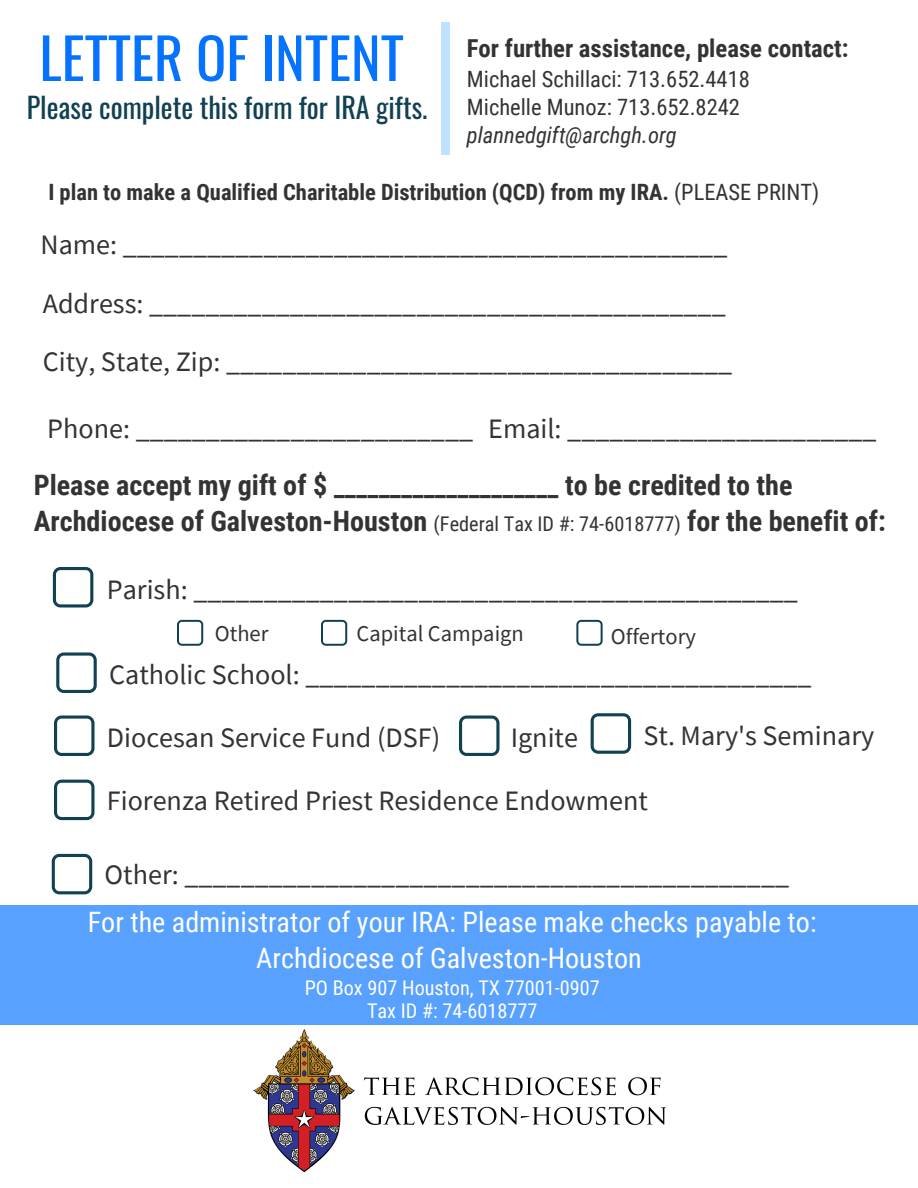
<style>
.page{position:relative;width:918px;height:1188px;background:#fff}
.page>*{position:absolute;margin:0;border:0;box-sizing:border-box;transform-origin:0 0}
.t1{font:56.25px "Oswald";color:#0573ff}
.t2{font:28.2px/58.5px "Source Sans Pro";color:#333}
.t3{font:700 28.2px/36px "Roboto Condensed";color:#333}
.t4{font:28.2px/36px "Roboto Condensed";color:#fff;text-align:center}
.t5{font:28.2px "Oswald";color:#114152}
.t6{font:700 24.75px "Roboto Condensed";color:#333}
.t7{font:700 22.5px "Roboto Condensed";color:#333}
.t8{font:22.5px/28.2px "Roboto Condensed";color:#333}
.t9{font:22.5px "Source Sans Pro";color:#333}
.t10{font:italic 22.5px "Roboto Condensed";color:#333}
.t11{font:20.25px/23.7px "Roboto Condensed";color:#fff;text-align:center}
.s1{font-weight:400}
.s2{font-weight:400;font-size:20.25px}
</style>
<div class="page">
<div style="left:0;top:903px;width:918px;height:122px;background:#58a1ff"></div>
<hr style="left:0;top:900px;width:918px;height:4px;background:#fff">
<div style="left:441px;top:22px;width:9px;height:133px;background:#bee2ff"></div>
<svg style="left:53px;top:567px;width:40px;height:41px"></svg>
<svg style="left:56px;top:652px;width:41px;height:41px"></svg>
<svg style="left:54px;top:716px;width:40px;height:40px"></svg>
<svg style="left:54px;top:780px;width:40px;height:40px"></svg>
<svg style="left:591px;top:713px;width:40px;height:41px"></svg>
<svg style="left:52px;top:854px;width:40px;height:40px"></svg>
<svg style="left:459px;top:716px;width:41px;height:40px"></svg>
<svg style="left:177px;top:620px;width:26px;height:26px"></svg>
<svg style="left:321px;top:620px;width:26px;height:26px"></svg>
<svg style="left:576px;top:620px;width:27px;height:26px"></svg>
<img style="left:253px;top:1029px;width:413px;height:144px">
<h1 class="t1" style="left:39px;top:8px;width:366px">LETTER OF INTENT</h1>
<p class="t5" style="left:27px;top:83px;width:402px">Please complete this form for IRA gifts.</p>
<p class="t6" style="left:467px;top:31px;width:383px">For further assistance, please contact:</p>
<p class="t8" style="left:467px;top:64px;width:285px">Michael Schillaci: 713.652.4418<br>Michelle Munoz: 713.652.8242</p>
<p class="t10" style="left:467px;top:119px;width:211px">plannedgift@archgh.org</p>
<p class="t7" style="left:48px;top:176px;width:773px">I plan to make a Qualified Charitable Distribution (QCD) from my IRA. <span class="s1">(PLEASE PRINT)</span></p>
<p class="t2" style="left:40px;top:215px;width:693px">Name: ___________________________________________<br>Address: _________________________________________<br>City, State, Zip: ____________________________________</p>
<p class="t2" style="left:47px;top:399px;width:831px">Phone: ________________________ Email: ______________________</p>
<p class="t3" style="left:34px;top:466px;width:853px">Please accept my gift of $ ____________________ to be credited to the<br>Archdiocese of Galveston-Houston <span class="s2">(Federal Tax ID #: 74-6018777)</span> for the benefit of:</p>
<p class="t2" style="left:107px;top:560px;width:693px">Parish: ___________________________________________</p>
<p class="t9" style="left:215px;top:619px;width:55px">Other</p>
<p class="t9" style="left:357px;top:619px;width:169px">Capital Campaign</p>
<p class="t9" style="left:611px;top:622px;width:87px">Offertory</p>
<p class="t2" style="left:109px;top:645px;width:704px">Catholic School: ____________________________________</p>
<p class="t2" style="left:107px;top:708px;width:335px">Diocesan Service Fund (DSF)</p>
<p class="t2" style="left:107px;top:771px;width:543px">Fiorenza Retired Priest Residence Endowment</p>
<p class="t2" style="left:644px;top:706px;width:232px">St. Mary's Seminary</p>
<p class="t2" style="left:511px;top:708px;width:69px">Ignite</p>
<p class="t2" style="left:105px;top:845px;width:686px">Other: ___________________________________________</p>
<p class="t4" style="left:88px;top:902px;width:730px">For the administrator of your IRA: Please make checks payable to:<br>Archdiocese of Galveston-Houston</p>
<p class="t11" style="left:305px;top:975px;width:297px">PO Box 907 Houston, TX 77001-0907<br>Tax ID #: 74-6018777</p>
</div>
